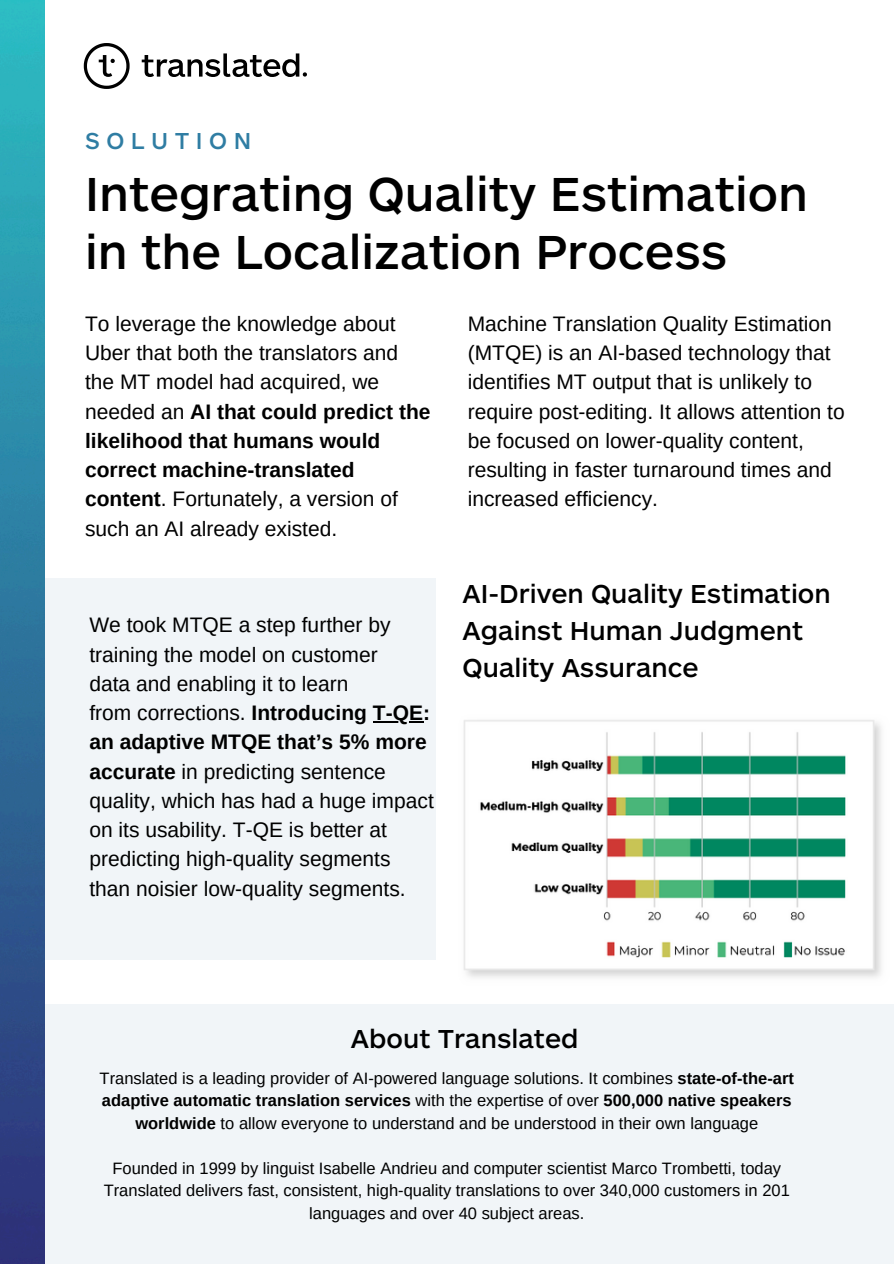
<style>
.page{position:relative;width:894px;height:1264px;background:#fff}
.page>*{position:absolute;margin:0;border:0;box-sizing:border-box;transform-origin:0 0}
.t1{font:500 49.5px/58.3px "ARS Maquette Pro";color:#000}
.t2{font:500 27px/37.2px "ARS Maquette Pro";color:#000}
.t3{font:500 24px "ARS Maquette Pro";letter-spacing:.27em;color:#2f7da3}
.t4{font:21px/29.2px "Arimo";color:#000}
.t5{font:16.5px/22.5px "Arimo";color:#000;text-align:center}
.s1{font-weight:700}
</style>
<div class="page">
<svg style="left:84px;top:43px;width:46px;height:46px"></svg>
<svg style="left:142px;top:53px;width:165px;height:24px"></svg>
<img style="left:463px;top:720px;width:418px;height:258px">
<div style="left:44px;top:578px;width:392px;height:381px;background:#f1f5f8"></div>
<div style="left:0;top:1003px;width:893px;height:260px;background:#f1f5f8"></div>
<img style="left:0;top:0;width:44px;height:1263px">
<hr style="left:373px;top:721px;width:50px;height:1px;background:#000">
<h2 class="t3" style="left:85px;top:125px;width:168px">SOLUTION</h2>
<h4 class="t1" style="left:85px;top:162px;width:724px">Integrating Quality Estimation in the Localization Process</h4>
<p class="t4" style="left:85px;top:309px;width:347px">To leverage the knowledge about<br>Uber that both the translators and the MT model had acquired, we needed an <span class="s1">AI that could predict the likelihood that humans would correct machine-translated content</span>. Fortunately, a version of such an AI already existed.</p>
<h3 class="t4" style="left:89px;top:610px;width:342px">We took MTQE a step further by training the model on customer<br>data and enabling it to learn<br>from corrections. <span class="s1">Introducing T-QE:</span></h3>
<h1 class="t4" style="left:89px;top:727px;width:346px"><span class="s1">an adaptive MTQE that’s 5% more accurate</span> in predicting sentence quality, which has had a huge impact on its usability. T-QE is better at predicting high-quality segments than noisier low-quality segments.</h1>
<h4 class="t4" style="left:467px;top:309px;width:378px">Machine Translation Quality Estimation (MTQE) is an AI-based technology that identifies MT output that is unlikely to require post-editing. It allows attention to be focused on lower-quality content, resulting in faster turnaround times and increased efficiency.</h4>
<p class="t2" style="left:462px;top:573px;width:369px">AI-Driven Quality Estimation<br>Against Human Judgment<br>Quality Assurance</p>
<h2 class="t2" style="left:351px;top:1018px;width:229px">About Translated</h2>
<h4 class="t5" style="left:100px;top:1066px;width:695px">Translated is a leading provider of AI-powered language solutions. It combines <span class="s1">state-of-the-art adaptive automatic translation services</span> with the expertise of over <span class="s1">500,000 native speakers worldwide</span> to allow everyone to understand and be understood in their own language</h4>
<p class="t5" style="left:104px;top:1156px;width:687px">Founded in 1999 by linguist Isabelle Andrieu and computer scientist Marco Trombetti, today<br>Translated delivers fast, consistent, high-quality translations to over 340,000 customers in 201 languages and over 40 subject areas.</p>
</div>
